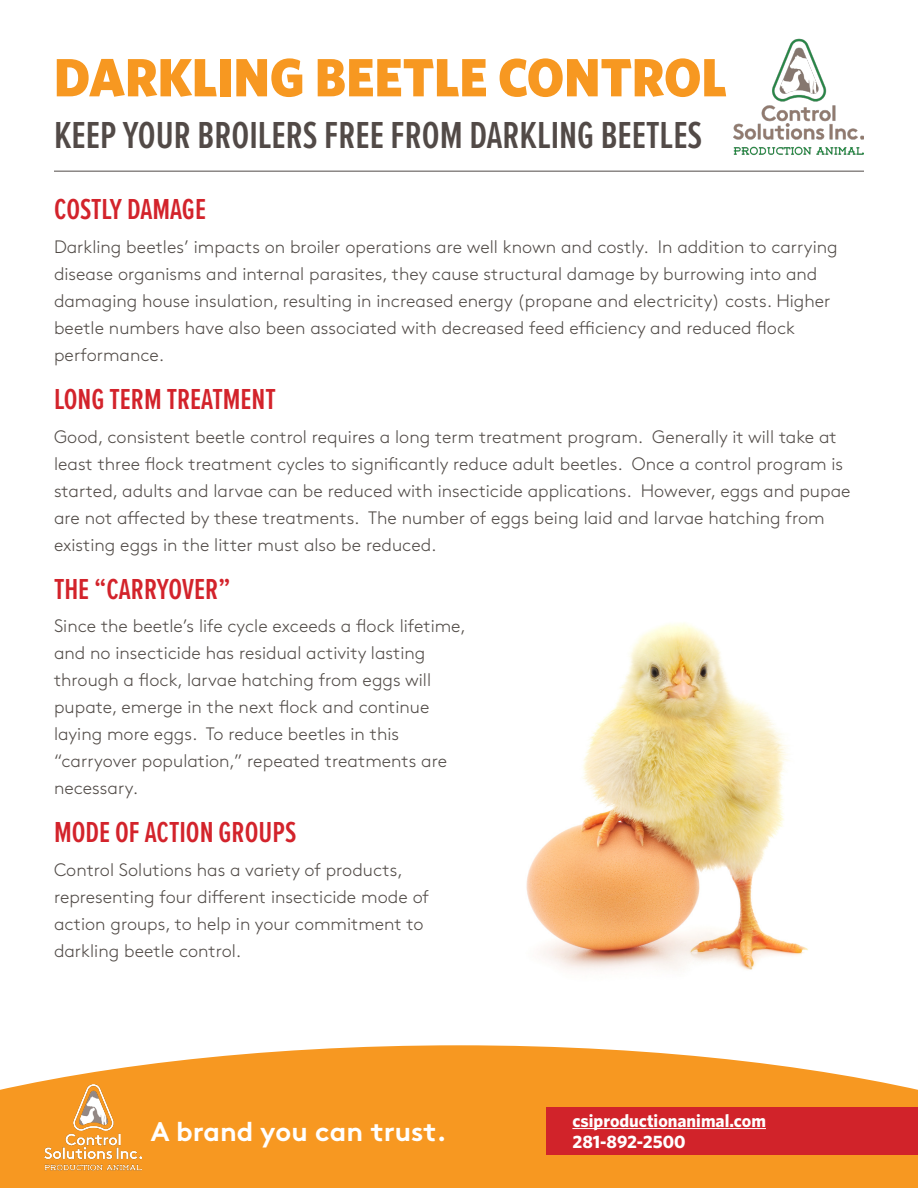
<style>
.page{position:relative;width:918px;height:1188px;background:#fff}
.page>*{position:absolute;margin:0;border:0;box-sizing:border-box;transform-origin:0 0}
.t1{font:900 54px "Whitney";color:#f79821;scale:.95 1}
.t2{font:600 39px "Proxima Nova Ex Cn";color:#524a47}
.t3{font:600 30px "Proxima Nova Ex Cn";color:#d3232b}
.t4{font:700 27px "Brown Pro";color:#fff}
.t5{font:300 18px/27px "Brown Pro";color:#514b47}
.t6{font:700 18px "Whitney";color:#fff}
</style>
<div class="page">
<svg style="left:0;top:1045px;width:918px;height:143px;background:#f8a43c"></svg>
<div style="left:546px;top:1107px;width:372px;height:48px;background:#d1232a"></div>
<hr style="left:54px;top:171px;width:810px;height:1px;background:#514b47">
<img style="left:526px;top:622px;width:282px;height:349px">
<hr style="left:572px;top:1128px;width:194px;height:1px;background:#fff">
<img style="left:733px;top:39px;width:131px;height:117px">
<img style="left:44px;top:1085px;width:98px;height:87px">
<p class="t1" style="left:54px;top:41px;width:710px">DARKLING BEETLE CONTROL</p>
<p class="t2" style="left:54px;top:106px;width:650px">KEEP YOUR BROILERS FREE FROM DARKLING BEETLES</p>
<p class="t3" style="left:54px;top:187px;width:154px">COSTLY DAMAGE</p>
<p class="t5" style="left:54px;top:232px;width:785px">Darkling beetles’ impacts on broiler operations are well known and costly. In addition to carrying disease organisms and internal parasites, they cause structural damage by burrowing into and damaging house insulation, resulting in increased energy (propane and electricity) costs. Higher beetle numbers have also been associated with decreased feed efficiency and reduced flock performance.</p>
<p class="t3" style="left:54px;top:377px;width:223px">LONG TERM TREATMENT</p>
<p class="t5" style="left:54px;top:422px;width:798px">Good, consistent beetle control requires a long term treatment program. Generally it will take at least three flock treatment cycles to significantly reduce adult beetles. Once a control program is started, adults and larvae can be reduced with insecticide applications. However, eggs and pupae are not affected by these treatments. The number of eggs being laid and larvae hatching from existing eggs in the litter must also be reduced.</p>
<p class="t3" style="left:54px;top:567px;width:178px">THE “CARRYOVER”</p>
<p class="t5" style="left:54px;top:611px;width:414px">Since the beetle’s life cycle exceeds a flock lifetime, and no insecticide has residual activity lasting through a flock, larvae hatching from eggs will pupate, emerge in the next flock and continue laying more eggs. To reduce beetles in this “carryover population,” repeated treatments are necessary.</p>
<p class="t3" style="left:54px;top:811px;width:244px">MODE OF ACTION GROUPS</p>
<p class="t5" style="left:54px;top:855px;width:377px">Control Solutions has a variety of products, representing four different insecticide mode of action groups, to help in your commitment to darkling beetle control.</p>
<p class="t4" style="left:151px;top:1110px;width:297px">A brand you can trust.</p>
<p class="t6" style="left:572px;top:1108px;width:195px">csiproductionanimal.com</p>
<p class="t6" style="left:572px;top:1130px;width:115px">281-892-2500</p>
</div>
